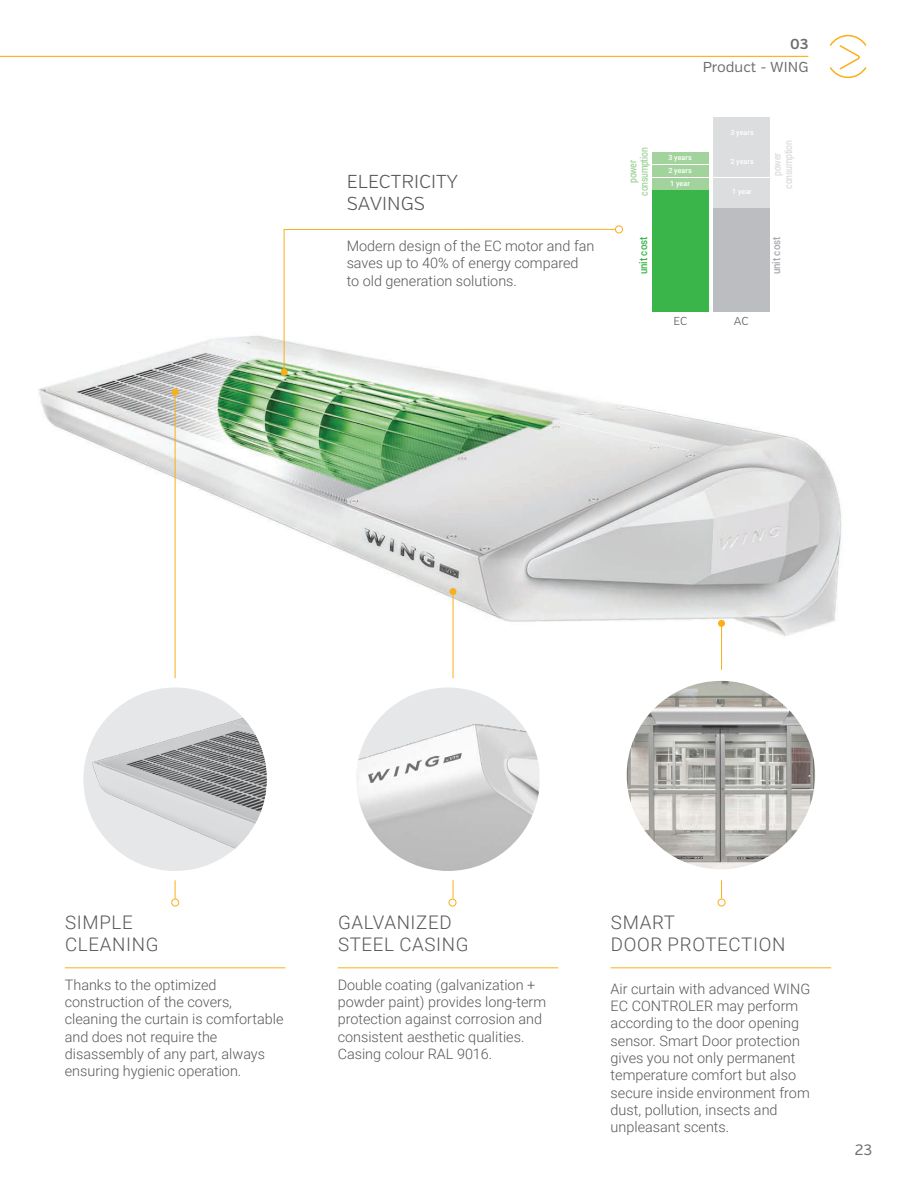
<style>
.page{position:relative;width:919px;height:1187px;background:#fff}
.page>*{position:absolute;margin:0;border:0;box-sizing:border-box;transform-origin:0 0}
.naglowek_tekstu{font:300 18.75px/22.5px "Roboto";letter-spacing:.035em;color:#57585a}
.t1{font:300 18.75px/22.5px "Verb";color:#57585a}
.t2{font:15px "Verb";color:#6c6d70}
.wypunktowanie{font:300 14.4px/17.2px "Roboto";color:#57585a}
.t3{font:14.4px "Verb";color:#6c6d70}
.t4{font:600 14.4px "Verb";color:#6c6d70}
.t5{font:300 11.55px "Verb";color:#57585a}
.wypunktowanie-2{font:500 10.8px "Roboto";letter-spacing:-.03em;color:#dcdddf;scale:.8 1}
.wypunktowanie-3{font:500 10.8px "Roboto";letter-spacing:-.03em;color:#a3d39c;scale:.8 1}
.wypunktowanie-4{font:500 10.8px "Roboto";color:#3ab54a;scale:.9 1}
.wypunktowanie-5{font:500 10.8px "Roboto";color:#a8a9ad;scale:.9 1}
.wypunktowanie-6{font:500 7.2px "Roboto";color:#fff}
</style>
<div class="page">
<hr style="left:0;top:56px;width:808px;height:1px;background:#faaf18">
<svg style="left:829px;top:34px;width:38px;height:45px"></svg>
<hr style="left:65px;top:967px;width:220px;height:1px;background:#faaf18">
<hr style="left:338px;top:967px;width:220px;height:1px;background:#faaf18">
<hr style="left:610px;top:967px;width:221px;height:1px;background:#faaf18">
<img style="left:38px;top:286px;width:804px;height:374px">
<hr style="left:175px;top:393px;width:1px;height:505px;background:#faaf18">
<svg style="left:283px;top:229px;width:333px;height:142px"></svg>
<hr style="left:452px;top:592px;width:1px;height:306px;background:#faaf18">
<svg style="left:79px;top:682px;width:192px;height:193px"></svg>
<img style="left:93px;top:691px;width:173px;height:179px">
<div style="left:74px;top:678px;width:202px;height:202px;border:9px solid #fff;border-radius:50%"></div>
<img style="left:357px;top:688px;width:182px;height:182px">
<div style="left:347px;top:678px;width:202px;height:202px;border:9px solid #fff;border-radius:50%"></div>
<div style="left:172px;top:388px;width:7px;height:7px;background:#faaf18;border-radius:50%"></div>
<div style="left:449px;top:588px;width:7px;height:7px;background:#faaf18;border-radius:50%"></div>
<div style="left:171px;top:898px;width:8px;height:8px;border:1px solid #faaf18;border-radius:50%"></div>
<div style="left:448px;top:898px;width:8px;height:8px;border:1px solid #faaf18;border-radius:50%"></div>
<div style="left:281px;top:368px;width:7px;height:7px;background:#faaf18;border-radius:50%"></div>
<hr style="left:721px;top:623px;width:1px;height:275px;background:#faaf18">
<div style="left:718px;top:620px;width:7px;height:7px;background:#faaf18;border-radius:50%"></div>
<div style="left:717px;top:898px;width:8px;height:8px;border:1px solid #faaf18;border-radius:50%"></div>
<img style="left:627px;top:681px;width:187px;height:187px">
<div style="left:615px;top:669px;width:211px;height:211px;border:11px solid #fff;border-radius:50%"></div>
<div style="left:652px;top:191px;width:56px;height:121px;background:#3ab54a"></div>
<div style="left:652px;top:178px;width:56px;height:12px;background:#a3d39c"></div>
<div style="left:652px;top:165px;width:56px;height:12px;background:#a3d39c"></div>
<div style="left:652px;top:152px;width:56px;height:12px;background:#a3d39c"></div>
<div style="left:713px;top:208px;width:56px;height:104px;background:#bcbdc0"></div>
<div style="left:713px;top:178px;width:56px;height:29px;background:#dcdddf"></div>
<div style="left:713px;top:148px;width:56px;height:29px;background:#dcdddf"></div>
<div style="left:713px;top:117px;width:56px;height:30px;background:#dcdddf"></div>
<div style="left:615px;top:225px;width:7px;height:8px;border:1px solid #faaf18;border-radius:50%"></div>
<p class="t1" style="left:347px;top:170px;width:113px">ELECTRICITY<br>SAVINGS</p>
<p class="wypunktowanie" style="left:346px;top:237px;width:249px">Modern design of the EC motor and fan saves up to 40% of energy compared to old generation solutions.</p>
<p class="t4" style="left:790px;top:36px;width:20px">03</p>
<p class="t3" style="left:702px;top:59px;width:107px">Product - WING</p>
<p class="wypunktowanie-3" style="left:636px;top:196px;width:62px;rotate:-90deg">consumption</p>
<p class="wypunktowanie-6" style="left:668px;top:152px;width:25px">3 years</p>
<p class="wypunktowanie-3" style="left:625px;top:183px;width:30px;rotate:-90deg">power</p>
<p class="wypunktowanie-6" style="left:668px;top:165px;width:25px">2 years</p>
<p class="wypunktowanie-6" style="left:670px;top:178px;width:21px">1 year</p>
<p class="wypunktowanie-6" style="left:730px;top:127px;width:25px">3 years</p>
<p class="wypunktowanie-6" style="left:730px;top:157px;width:25px">2 years</p>
<p class="wypunktowanie-6" style="left:732px;top:186px;width:21px">1 year</p>
<p class="wypunktowanie-2" style="left:780px;top:188px;width:62px;rotate:-90deg">consumption</p>
<p class="wypunktowanie-2" style="left:769px;top:176px;width:30px;rotate:-90deg">power</p>
<p class="wypunktowanie-4" style="left:635px;top:274px;width:44px;rotate:-90deg">unit cost</p>
<p class="wypunktowanie-5" style="left:768px;top:274px;width:44px;rotate:-90deg">unit cost</p>
<p class="t5" style="left:673px;top:314px;width:15px">EC</p>
<p class="t5" style="left:733px;top:314px;width:17px">AC</p>
<p class="naglowek_tekstu" style="left:65px;top:910px;width:95px">SIMPLE<br>CLEANING</p>
<p class="wypunktowanie" style="left:65px;top:975px;width:220px">Thanks to the optimized construction of the covers, cleaning the curtain is comfortable and does not require the disassembly of any part, always ensuring hygienic operation.</p>
<p class="naglowek_tekstu" style="left:338px;top:910px;width:132px">GALVANIZED<br>STEEL CASING</p>
<p class="wypunktowanie" style="left:338px;top:975px;width:210px">Double coating (galvanization + powder paint) provides long-term protection against corrosion and consistent aesthetic qualities.<br>Casing colour RAL 9016.</p>
<p class="naglowek_tekstu" style="left:611px;top:910px;width:176px">SMART<br>DOOR PROTECTION</p>
<p class="wypunktowanie" style="left:610px;top:979px;width:201px">Air curtain with advanced WING<br>EC CONTROLER may perform according to the door opening sensor. Smart Door protection gives you not only permanent temperature comfort but also secure inside environment from dust, pollution, insects and unpleasant scents.</p>
<p class="t2" style="left:854px;top:1140px;width:19px">23</p>
</div>
